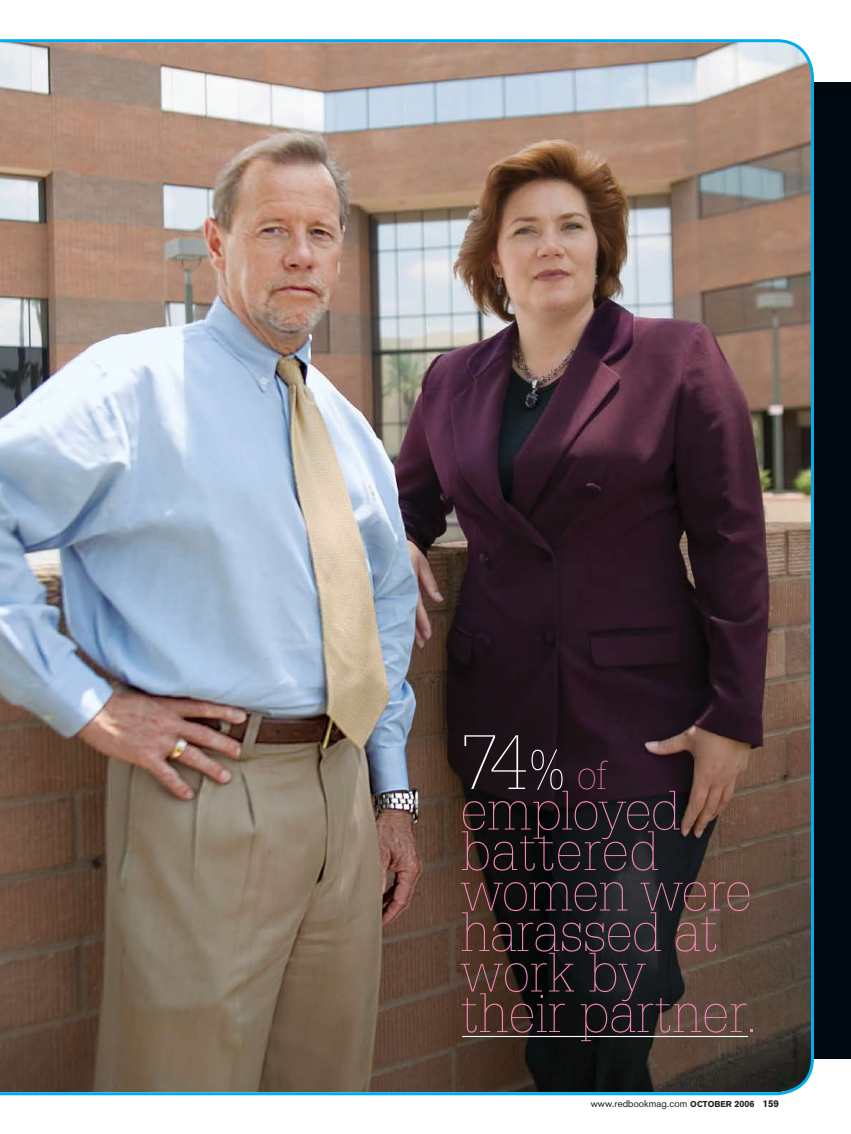
<style>
.page{position:relative;width:851px;height:1134px;background:#fff}
.page>*{position:absolute;margin:0;border:0;box-sizing:border-box;transform-origin:0 0}
.t1{font:100 75px "Glypha";color:#fff}
.t2{font:100 54px/40.5px "Glypha";letter-spacing:-.01em;color:#f287b7}
.t3{font:9.75px "Akzidenz Grotesk";color:#231f20}
.s1{font-size:54px}
.s2{font-size:39px;color:#f287b7}
.s3{font-weight:900;font-size:8.4px}
.s4{font-weight:900;font-size:9px}
.s5{font-weight:900}
</style>
<div class="page">
<div style="left:547px;top:82px;width:303px;height:977px;background:#000810"></div>
<img style="left:0;top:39px;width:814px;height:1055px">
<hr style="left:462px;top:1036px;width:286px;height:1px;background:#fff">
<h1 class="t1" style="left:460px;top:719px;width:148px">74<span class="s1">%</span> <span class="s2">of</span></h1>
<p class="t2" style="left:460px;top:789px;width:299px">employed battered women were harassed at work by their partner.</p>
<p class="t3" style="left:590px;top:1098px;width:190px">www.redbookmag.com <span class="s3">OCTOBER</span> <span class="s4">2006</span> <span class="s5">159</span></p>
</div>
